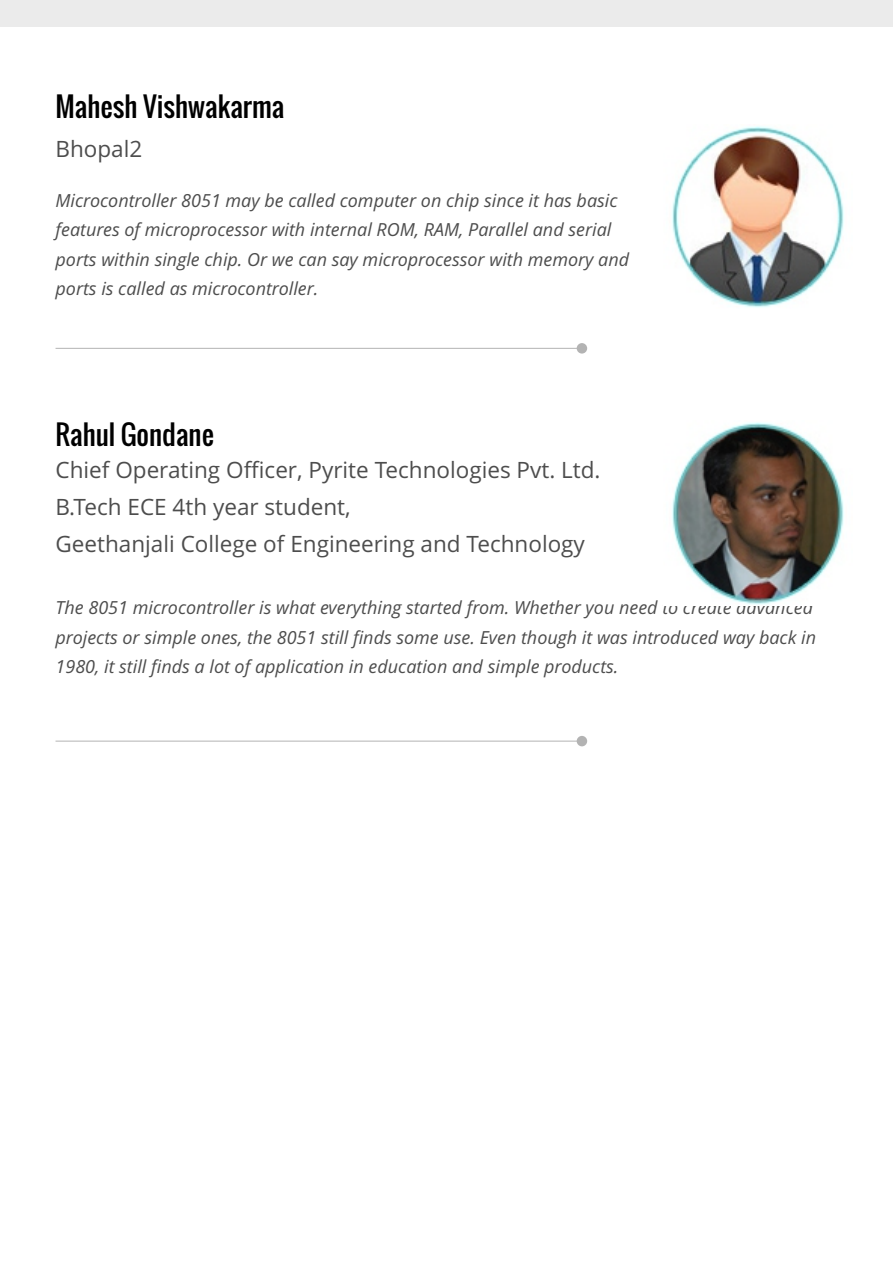
<style>
.page{position:relative;width:893px;height:1263px;background:#fff}
.page>*{position:absolute;margin:0;border:0;box-sizing:border-box;transform-origin:0 0}
.t1{font:27px "Oswald";color:#000}
.t2{font:22.5px/36.8px "Open Sans";color:#4d4d4d}
.t3{font:italic 18px/29.4px "Open Sans";color:#4d4d4d}
</style>
<div class="page">
<div style="left:577px;top:736px;width:10px;height:10px;background:#b3b3b3;border-radius:50%"></div>
<hr style="left:56px;top:741px;width:525px;height:1px;background:#b3b3b3">
<div style="left:577px;top:343px;width:10px;height:11px;background:#b3b3b3;border-radius:50%"></div>
<hr style="left:56px;top:348px;width:525px;height:1px;background:#b3b3b3">
<div style="left:0;top:0;width:893px;height:26px;background:#ebebeb"></div>
<img style="left:672px;top:126px;width:172px;height:182px">
<img style="left:672px;top:422px;width:172px;height:183px">
<h1 class="t1" style="left:56px;top:86px;width:230px">Mahesh Vishwakarma</h1>
<p class="t2" style="left:56px;top:132px;width:88px">Bhopal2</p>
<p class="t3" style="left:56px;top:188px;width:575px">Microcontroller 8051 may be called computer on chip since it has basic features of microprocessor with internal ROM, RAM, Parallel and serial ports within single chip. Or we can say microprocessor with memory and ports is called as microcontroller.</p>
<h1 class="t1" style="left:56px;top:414px;width:160px">Rahul Gondane</h1>
<p class="t2" style="left:56px;top:454px;width:547px">Chief Operating Officer, Pyrite Technologies Pvt. Ltd.<br>B.Tech ECE 4th year student,<br>Geethanjali College of Engineering and Technology</p>
<p class="t3" style="left:56px;top:595px;width:762px">The 8051 microcontroller is what everything started from. Whether you need to create advanced projects or simple ones, the 8051 still finds some use. Even though it was introduced way back in<br>1980, it still finds a lot of application in education and simple products.</p>
</div>
